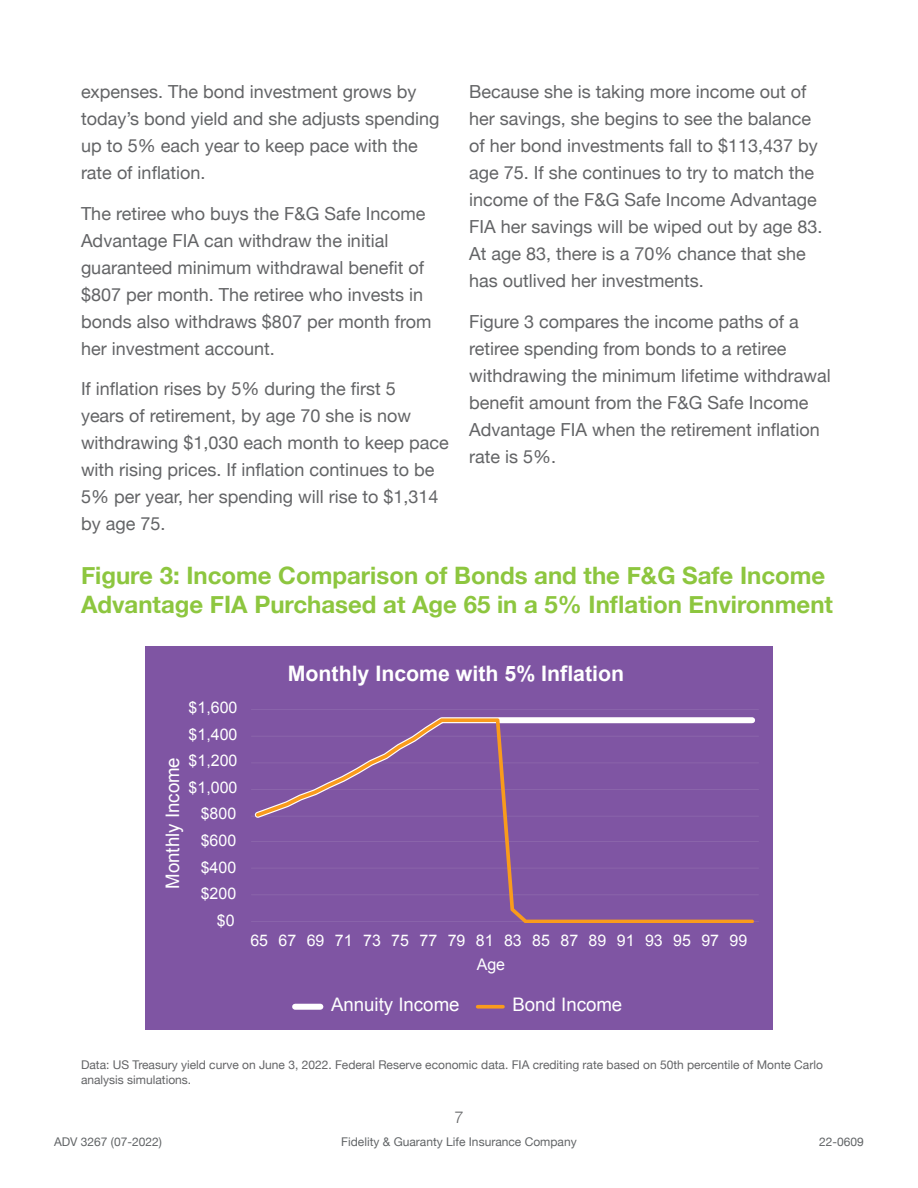
<style>
.page{position:relative;width:918px;height:1188px;background:#fff}
.page>*{position:absolute;margin:0;border:0;box-sizing:border-box;transform-origin:0 0}
.t1{font:700 24px/28.8px "Helvetica Neue";color:#8dc63f}
.t2{font:700 21.3px "Arial";color:#fff}
.t3{font:18.6px "Arial";color:#fff}
.t4{font:18px/27px "Helvetica Neue";color:#636466}
.t5{font:300 16.5px "Helvetica Neue";color:#636466}
.t6{font:16.05px "Arial";color:#fff}
.t7{font:12px/15px "Helvetica Neue";color:#636466}
.t8{font:12px "Helvetica Neue";color:#616466}
</style>
<div class="page">
<div style="left:145px;top:646px;width:628px;height:384px;background:#7f55a3"></div>
<hr style="left:251px;top:709px;width:508px;height:1px;background:#f2f2f2">
<hr style="left:251px;top:736px;width:508px;height:1px;background:#f2f2f2">
<hr style="left:251px;top:762px;width:508px;height:1px;background:#f2f2f2">
<hr style="left:251px;top:789px;width:508px;height:1px;background:#f2f2f2">
<hr style="left:251px;top:816px;width:508px;height:1px;background:#f2f2f2">
<hr style="left:251px;top:841px;width:508px;height:1px;background:#f2f2f2">
<hr style="left:251px;top:868px;width:508px;height:1px;background:#f2f2f2">
<hr style="left:251px;top:894px;width:508px;height:1px;background:#f2f2f2">
<hr style="left:251px;top:921px;width:508px;height:1px;background:#f2f2f2">
<svg style="left:251px;top:717px;width:507px;height:100px"></svg>
<svg style="left:256px;top:718px;width:498px;height:204px"></svg>
<div style="left:295px;top:1004px;width:25px;height:6px;background:#fff"></div>
<svg style="left:478px;top:1005px;width:25px;height:4px"></svg>
<p class="t4" style="left:81px;top:79px;width:360px">expenses. The bond investment grows by today’s bond yield and she adjusts spending up to 5% each year to keep pace with the rate of inflation.</p>
<p class="t4" style="left:81px;top:201px;width:352px">The retiree who buys the F&amp;G Safe Income Advantage FIA can withdraw the initial guaranteed minimum withdrawal benefit of $807 per month. The retiree who invests in bonds also withdraws $807 per month from her investment account.</p>
<p class="t4" style="left:81px;top:376px;width:369px">If inflation rises by 5% during the first 5<br>years of retirement, by age 70 she is now withdrawing $1,030 each month to keep pace with rising prices. If inflation continues to be 5% per year, her spending will rise to $1,314 by age 75.</p>
<p class="t4" style="left:469px;top:79px;width:355px">Because she is taking more income out of her savings, she begins to see the balance of her bond investments fall to $113,437 by age 75. If she continues to try to match the income of the F&amp;G Safe Income Advantage FIA her savings will be wiped out by age 83.<br>At age 83, there is a 70% chance that she has outlived her investments.</p>
<p class="t4" style="left:469px;top:309px;width:363px">Figure 3 compares the income paths of a retiree spending from bonds to a retiree withdrawing the minimum lifetime withdrawal benefit amount from the F&amp;G Safe Income Advantage FIA when the retirement inflation rate is 5%.</p>
<h1 class="t1" style="left:81px;top:562px;width:754px">Figure 3: Income Comparison of Bonds and the F&amp;G Safe Income<br>Advantage FIA Purchased at Age 65 in a 5% Inflation Environment</h1>
<p class="t6" style="left:189px;top:697px;width:50px">$1,600</p>
<p class="t6" style="left:189px;top:723px;width:50px">$1,400</p>
<p class="t6" style="left:189px;top:750px;width:50px">$1,200</p>
<p class="t3" style="left:160px;top:889px;width:133px;rotate:-90deg">Monthly Income</p>
<p class="t6" style="left:189px;top:777px;width:50px">$1,000</p>
<p class="t6" style="left:201px;top:803px;width:37px">$800</p>
<p class="t6" style="left:201px;top:830px;width:37px">$600</p>
<p class="t6" style="left:201px;top:857px;width:37px">$400</p>
<p class="t6" style="left:201px;top:883px;width:37px">$200</p>
<p class="t6" style="left:217px;top:910px;width:19px">$0</p>
<p class="t2" style="left:288px;top:660px;width:338px">Monthly Income with 5% Inflation</p>
<p class="t6" style="left:250px;top:930px;width:499px">65 67 69 71 73 75 77 79 81 83 85 87 89 91 93 95 97 99</p>
<p class="t6" style="left:477px;top:954px;width:30px">Age</p>
<p class="t3" style="left:331px;top:993px;width:130px">Annuity Income</p>
<p class="t3" style="left:512px;top:993px;width:111px">Bond Income</p>
<p class="t7" style="left:81px;top:1058px;width:743px">Data: US Treasury yield curve on June 3, 2022. Federal Reserve economic data. FIA crediting rate based on 50th percentile of Monte Carlo analysis simulations.</p>
<p class="t5" style="left:454px;top:1104px;width:11px">7</p>
<p class="t8" style="left:54px;top:1133px;width:109px">ADV 3267 (07-2022)</p>
<p class="t8" style="left:341px;top:1133px;width:237px">Fidelity &amp; Guaranty Life Insurance Company</p>
<p class="t8" style="left:819px;top:1133px;width:46px">22-0609</p>
</div>
